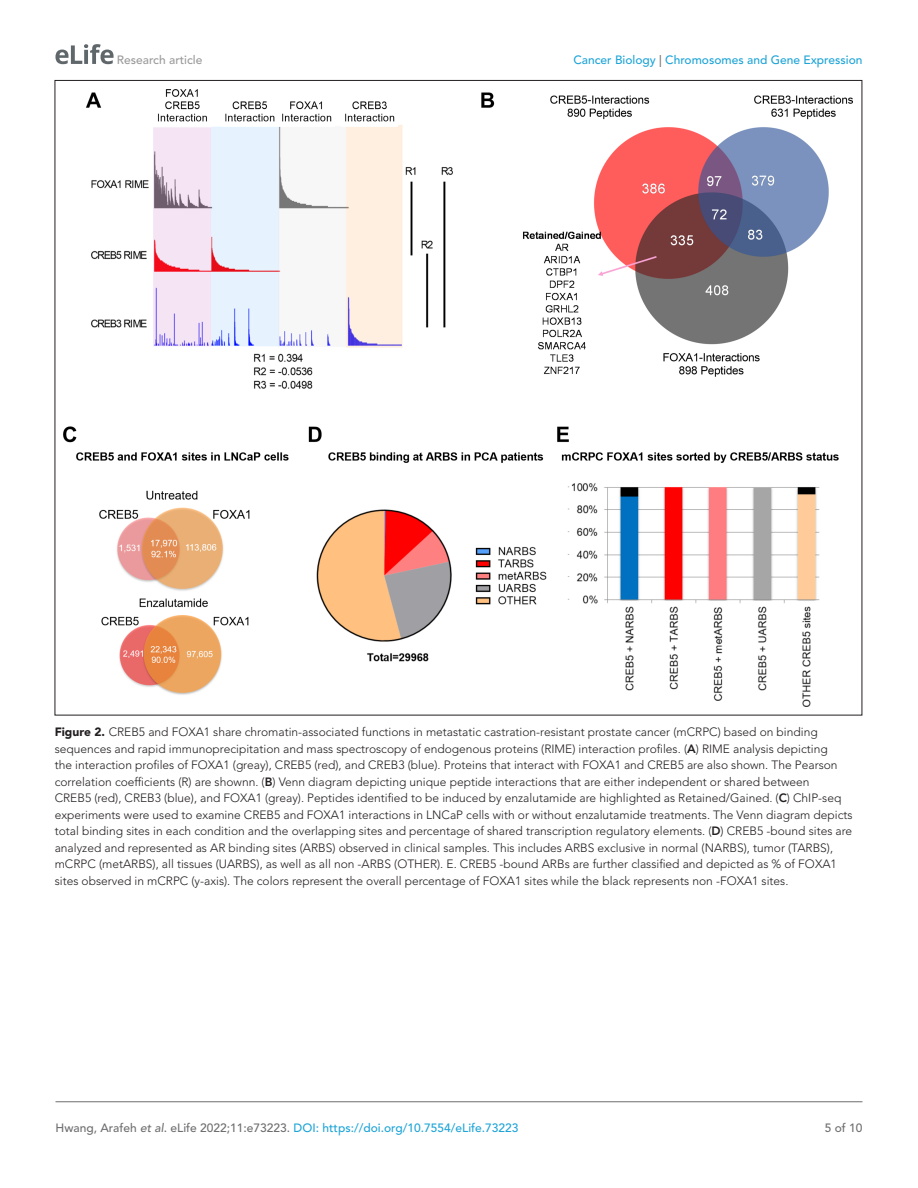
<style>
.page{position:relative;width:918px;height:1188px;background:#fff}
.page>*{position:absolute;margin:0;border:0;box-sizing:border-box;transform-origin:0 0}
.t1{font:300 12px/16.5px "Avenir LT Std";color:#231f20}
.t2{font:500 12px "Avenir LT Std";color:#1ea4d7}
.t3{font:500 12px "Avenir LT Std";color:#9a9a9a}
.t4{font:500 12px "Avenir LT Std";color:#6e6e70}
.s1{color:#6e6e70}
.s2{font-weight:900}
.s3{font-weight:800}
.s4{font-style:italic;color:#6e6e70}
</style>
<div class="page">
<svg style="left:55px;top:44px;width:59px;height:20px"></svg>
<hr style="left:56px;top:1101px;width:806px;height:1px;background:#6e6e70">
<img style="left:64px;top:89px;width:789px;height:617px">
<p class="t3" style="left:117px;top:53px;width:87px">Research article</p>
<p class="t2" style="left:573px;top:53px;width:291px">Cancer Biology <span class="s1">|</span> Chromosomes and Gene Expression</p>
<p class="t1" style="left:55px;top:724px;width:799px"><span class="s2">Figure 2.</span> CREB5 and FOXA1 share chromatin-associated functions in metastatic castration-resistant prostate cancer (mCRPC) based on binding sequences and rapid immunoprecipitation and mass spectroscopy of endogenous proteins (RIME) interaction profiles. (<span class="s3">A</span>) RIME analysis depicting<br>the interaction profiles of FOXA1 (greay), CREB5 (red), and CREB3 (blue). Proteins that interact with FOXA1 and CREB5 are also shown. The Pearson correlation coefficients (R) are shownn. (<span class="s3">B</span>) Venn diagram depicting unique peptide interactions that are either independent or shared between<br>CREB5 (red), CREB3 (blue), and FOXA1 (greay). Peptides identified to be induced by enzalutamide are highlighted as Retained/Gained. (<span class="s3">C</span>) ChIP-seq experiments were used to examine CREB5 and FOXA1 interactions in LNCaP cells with or without enzalutamide treatments. The Venn diagram depicts total binding sites in each condition and the overlapping sites and percentage of shared transcription regulatory elements. (<span class="s3">D</span>) CREB5 -bound sites are analyzed and represented as AR binding sites (ARBS) observed in clinical samples. This includes ARBS exclusive in normal (NARBS), tumor (TARBS), mCRPC (metARBS), all tissues (UARBS), as well as all non -ARBS (OTHER). E. CREB5 -bound ARBs are further classified and depicted as % of FOXA1 sites observed in mCRPC (y-axis). The colors represent the overall percentage of FOXA1 sites while the black represents non -FOXA1 sites.</p>
<p class="t2" style="left:56px;top:1121px;width:465px"><span class="s1">Hwang, Arafeh</span> <span class="s4">et al</span><span class="s1">. eLife 2022;11:e73223.</span> DOI: https://doi.org/10.7554/eLife.73223</p>
<p class="t4" style="left:825px;top:1121px;width:39px">5 of 10</p>
</div>
